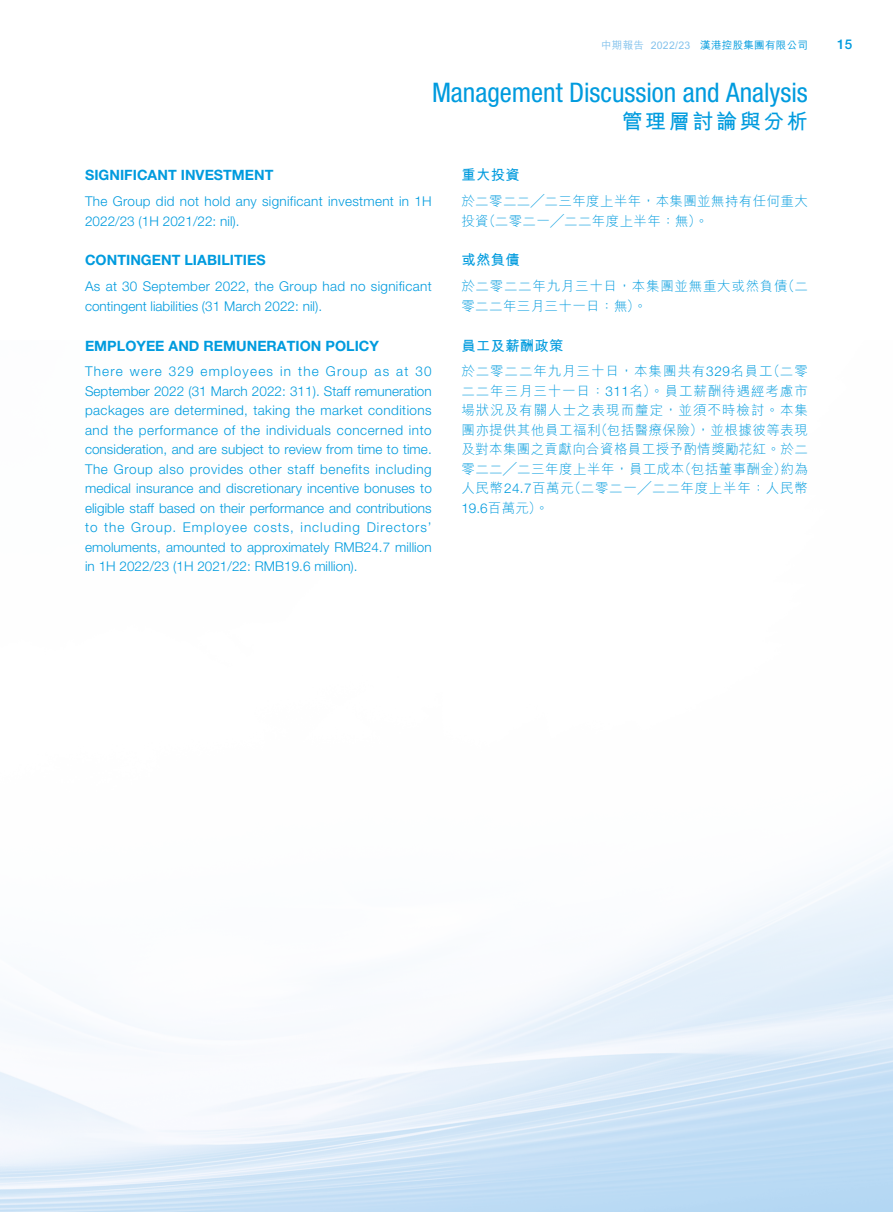
<style>
.page{position:relative;width:893px;height:1212px;background:#fff}
.page>*{position:absolute;margin:0;border:0;box-sizing:border-box;transform-origin:0 0}
.t1{font:condensed 27px "Helvetica Neue LT Std";color:#009bde}
.t2{font:700 21px "M Hei HK";letter-spacing:.125em;color:#009bde}
.t3{font:700 14.25px "Helvetica Neue LT Std";letter-spacing:.005em;color:#009bde}
.t4{font:700 14.25px "M Hei HK";letter-spacing:.03em;color:#009bde}
.t5{font:300 13.5px/19.5px "Helvetica Neue LT Std";letter-spacing:.005em;color:#009bde}
.t6{font:300 13.5px/19.5px "M Hei HK";letter-spacing:.035em;color:#009bde}
.t7{font:300 13.5px/19.5px "Helvetica Neue LT Std";letter-spacing:.025em;color:#009bde}
.t8{font:300 13.5px/19.5px "M Hei HK";letter-spacing:.055em;color:#009bde}
.t9{font:500 13.5px "Helvetica Neue LT Std";color:#009bde}
.t10{font:500 10.5px "M Hei HK";letter-spacing:.03em;color:#83c2ec}
.s1{color:#009bde}
.s2{font-family:"Helvetica Neue LT Std"}
</style>
<div class="page">
<p class="t10" style="left:601px;top:37px;width:208px">中期報告 2022/23 <span class="s1">漢港控股集團有限公司</span></p>
<p class="t9" style="left:837px;top:36px;width:17px">15</p>
<h1 class="t1" style="left:432px;top:77px;width:377px">Management Discussion and Analysis</h1>
<h2 class="t2" style="left:622px;top:106px;width:188px">管理層討論與分析</h2>
<p class="t4" style="left:461px;top:165px;width:60px">重大投資</p>
<p class="t6" style="left:461px;top:191px;width:348px">於二零二二╱二三年度上半年，本集團並無持有任何重大投資（二零二一╱二二年度上半年：無）。</p>
<p class="t4" style="left:461px;top:250px;width:60px">或然負債</p>
<p class="t8" style="left:461px;top:276px;width:348px">於二零二二年九月三十日，本集團並無重大或然負債（二零二二年三月三十一日：無）。</p>
<p class="t4" style="left:461px;top:335px;width:104px">員工及薪酬政策</p>
<p class="t6" style="left:461px;top:361px;width:348px;text-align:justify">於二零二二年九月三十日，本集團共有<span class="s2">329</span>名員工（二零二二年三月三十一日：<span class="s2">311</span>名）。員工薪酬待遇經考慮市場狀況及有關人士之表現而釐定，並須不時檢討。本集團亦提供其他員工福利（包括醫療保險），並根據彼等表現及對本集團之貢獻向合資格員工授予酌情獎勵花紅。於二零二二╱二三年度上半年，員工成本（包括董事酬金）約為人民幣<span class="s2">24.7</span>百萬元（二零二一╱二二年度上半年：人民幣<span class="s2">19.6</span>百萬元）。</p>
<p class="t3" style="left:85px;top:166px;width:190px">SIGNIFICANT INVESTMENT</p>
<p class="t7" style="left:85px;top:191px;width:348px">The Group did not hold any significant investment in 1H<br>2022/23 (1H 2021/22: nil).</p>
<p class="t3" style="left:85px;top:251px;width:182px">CONTINGENT LIABILITIES</p>
<p class="t5" style="left:85px;top:276px;width:348px">As at 30 September 2022, the Group had no significant contingent liabilities (31 March 2022: nil).</p>
<p class="t3" style="left:85px;top:337px;width:295px">EMPLOYEE AND REMUNERATION POLICY</p>
<p class="t5" style="left:85px;top:362px;width:348px;text-align:justify">There were 329 employees in the Group as at 30<br>September 2022 (31 March 2022: 311). Staff remuneration packages are determined, taking the market conditions and the performance of the individuals concerned into consideration, and are subject to review from time to time.<br>The Group also provides other staff benefits including medical insurance and discretionary incentive bonuses to eligible staff based on their performance and contributions to the Group. Employee costs, including Directors’ emoluments, amounted to approximately RMB24.7 million in 1H 2022/23 (1H 2021/22: RMB19.6 million).</p>
</div>
